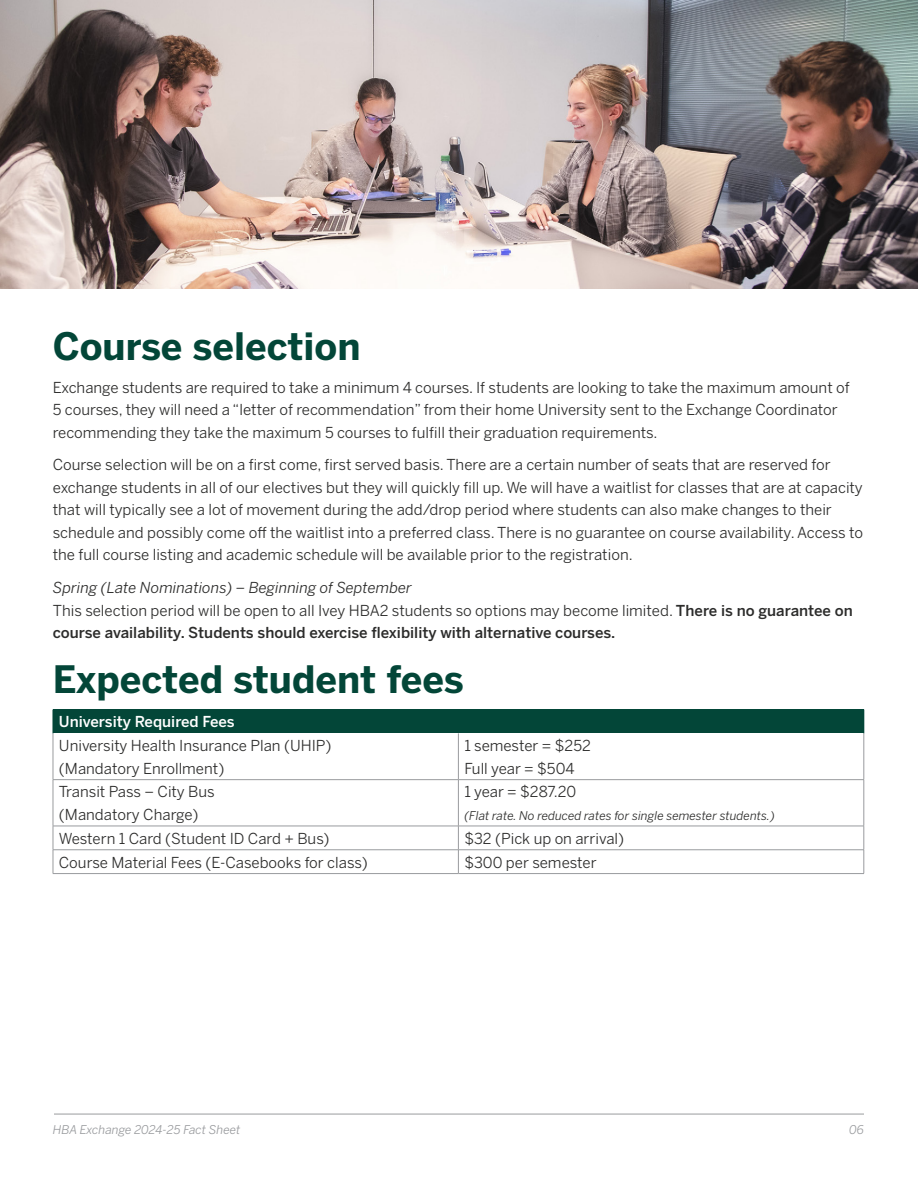
<style>
.page{position:relative;width:918px;height:1188px;background:#fff}
.page>*{position:absolute;margin:0;border:0;box-sizing:border-box;transform-origin:0 0}
.Header_1{font:700 37.5px "Benton Sans";color:#034638}
.Main_content_w_space{font:15px/22.5px "Benton Sans";color:#2c2c2b}
.Main_content{font:15px "Benton Sans";color:#2c2c2b}
.Main_content_w_space-2{font:500 15px/22.5px "Benton Sans";color:#2c2c2b}
.Main_content-2{font:italic 15px "Benton Sans";color:#2c2c2b}
.Main_content-3{font:500 15px "Benton Sans";color:#fff}
.Main_content-4{font:italic 12px "Benton Sans";color:#2c2c2b}
.t1{font:italic 12px "Benton Sans";color:#999b9e}
.s1{font-weight:400}
</style>
<div class="page">
<hr style="left:54px;top:1114px;width:810px;height:1px;background:#999b9e">
<div style="left:53px;top:710px;width:811px;height:23px;background:#034638"></div>
<hr style="left:458px;top:733px;width:1px;height:46px;background:#999b9e">
<hr style="left:53px;top:779px;width:405px;height:1px;background:#999b9e">
<hr style="left:458px;top:779px;width:406px;height:1px;background:#999b9e">
<hr style="left:458px;top:780px;width:1px;height:46px;background:#999b9e">
<hr style="left:53px;top:826px;width:405px;height:1px;background:#999b9e">
<hr style="left:458px;top:826px;width:406px;height:1px;background:#999b9e">
<hr style="left:53px;top:850px;width:405px;height:1px;background:#999b9e">
<hr style="left:458px;top:850px;width:406px;height:1px;background:#999b9e">
<svg style="left:458px;top:826px;width:1px;height:47px"></svg>
<hr style="left:53px;top:873px;width:405px;height:1px;background:#999b9e">
<hr style="left:458px;top:873px;width:406px;height:1px;background:#999b9e">
<hr style="left:53px;top:733px;width:1px;height:46px;background:#999b9e">
<hr style="left:864px;top:733px;width:1px;height:46px;background:#999b9e">
<hr style="left:53px;top:780px;width:1px;height:46px;background:#999b9e">
<hr style="left:864px;top:780px;width:1px;height:46px;background:#999b9e">
<svg style="left:53px;top:826px;width:1px;height:47px"></svg>
<svg style="left:864px;top:826px;width:1px;height:47px"></svg>
<svg style="left:864px;top:710px;width:1px;height:23px"></svg>
<img style="left:0;top:0;width:918px;height:289px">
<p class="Header_1" style="left:53px;top:324px;width:309px">Course selection</p>
<p class="Main_content_w_space" style="left:53px;top:376px;width:798px">Exchange students are required to take a minimum 4 courses. If students are looking to take the maximum amount of<br>5 courses, they will need a “letter of recommendation” from their home University sent to the Exchange Coordinator recommending they take the maximum 5 courses to fulfill their graduation requirements.</p>
<p class="Main_content_w_space" style="left:53px;top:453px;width:812px">Course selection will be on a first come, first served basis. There are a certain number of seats that are reserved for exchange students in all of our electives but they will quickly fill up. We will have a waitlist for classes that are at capacity that will typically see a lot of movement during the add/drop period where students can also make changes to their schedule and possibly come off the waitlist into a preferred class. There is no guarantee on course availability. Access to the full course listing and academic schedule will be available prior to the registration.</p>
<p class="Main_content-2" style="left:53px;top:579px;width:361px">Spring (Late Nominations) – Beginning of September</p>
<p class="Main_content_w_space-2" style="left:53px;top:599px;width:802px"><span class="s1">This selection period will be open to all Ivey HBA2 students so options may become limited.</span> There is no guarantee on course availability. Students should exercise flexibility with alternative courses.</p>
<p class="Header_1" style="left:53px;top:657px;width:412px">Expected student fees</p>
<p class="Main_content-3" style="left:59px;top:713px;width:177px">University Required Fees</p>
<p class="Main_content" style="left:59px;top:737px;width:274px">University Health Insurance Plan (UHIP)</p>
<p class="Main_content" style="left:59px;top:759px;width:167px">(Mandatory Enrollment)</p>
<p class="Main_content" style="left:464px;top:737px;width:128px">1 semester = $252</p>
<p class="Main_content" style="left:464px;top:759px;width:112px">Full year = $504</p>
<p class="Main_content" style="left:59px;top:783px;width:157px">Transit Pass – City Bus</p>
<p class="Main_content" style="left:59px;top:806px;width:141px">(Mandatory Charge)</p>
<p class="Main_content" style="left:464px;top:783px;width:113px">1 year = $287.20</p>
<p class="Main_content-4" style="left:464px;top:809px;width:312px">(Flat rate. No reduced rates for single semester students.)</p>
<p class="Main_content" style="left:59px;top:829px;width:272px">Western 1 Card (Student ID Card + Bus)</p>
<p class="Main_content" style="left:464px;top:829px;width:161px">$32 (Pick up on arrival)</p>
<p class="Main_content" style="left:59px;top:853px;width:310px">Course Material Fees (E-Casebooks for class)</p>
<p class="Main_content" style="left:464px;top:853px;width:134px">$300 per semester</p>
<p class="t1" style="left:53px;top:1123px;width:189px">HBA Exchange 2024-25 Fact Sheet</p>
<p class="t1" style="left:849px;top:1123px;width:16px">06</p>
</div>
